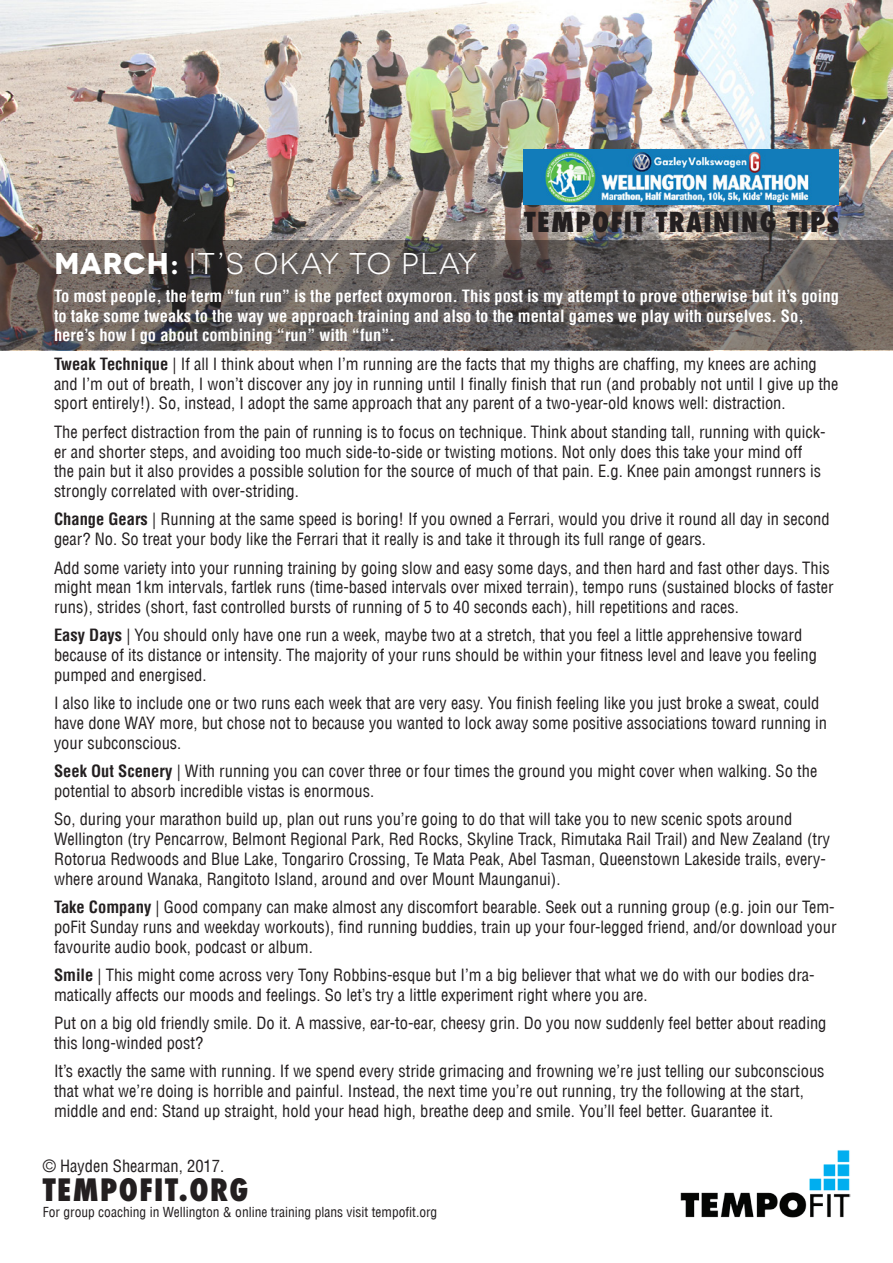
<style>
.page{position:relative;width:893px;height:1263px;background:#fff}
.page>*{position:absolute;margin:0;border:0;box-sizing:border-box;transform-origin:0 0}
.t1{font:30px "Novecentowide";letter-spacing:.035em;color:#fff}
.t2{font:800 condensed 30px "Futura";letter-spacing:.05em;color:#231f20}
.t3{font:800 condensed 26.85px "Futura";letter-spacing:.05em;color:#231f20}
.t4{font:condensed 16.5px/19.8px "Helvetica LT";color:#231f20}
.t5{font:700 condensed 16.5px/19.8px "Helvetica LT";color:#fff}
.t6{font:condensed 13.5px "Helvetica LT";color:#231f20}
.s1{font-weight:700}
</style>
<div class="page">
<img style="left:0;top:0;width:893px;height:241px">
<svg style="left:0;top:241px;width:893px;height:109px;background:#615b58"></svg>
<img style="left:680px;top:1150px;width:170px;height:68px">
<img style="left:524px;top:150px;width:315px;height:55px">
<p class="t3" style="left:524px;top:203px;width:316px">TEMPOFIT TRAINING TIPS</p>
<p class="t1" style="left:54px;top:246px;width:424px"><span class="s1">MARCH:</span> IT’S OKAY TO PLAY</p>
<p class="t5" style="left:54px;top:286px;width:786px">To most people, the term “fun run” is the perfect oxymoron. This post is my attempt to prove otherwise but it’s going to take some tweaks to the way we approach training and also to the mental games we play with ourselves. So, here’s how I go about combining “run” with “fun”.</p>
<p class="t4" style="left:54px;top:354px;width:786px"><span class="s1">Tweak Technique</span> | If all I think about when I’m running are the facts that my thighs are chaffing, my knees are aching and I’m out of breath, I won’t discover any joy in running until I finally finish that run (and probably not until I give up the sport entirely!). So, instead, I adopt the same approach that any parent of a two-year-old knows well: distraction.</p>
<p class="t4" style="left:54px;top:422px;width:773px">The perfect distraction from the pain of running is to focus on technique. Think about standing tall, running with quick&shy;er and shorter steps, and avoiding too much side-to-side or twisting motions. Not only does this take your mind off the pain but it also provides a possible solution for the source of much of that pain. E.g. Knee pain amongst runners is strongly correlated with over-striding.</p>
<p class="t4" style="left:54px;top:509px;width:777px"><span class="s1">Change Gears</span> | Running at the same speed is boring! If you owned a Ferrari, would you drive it round all day in second gear? No. So treat your body like the Ferrari that it really is and take it through its full range of gears.</p>
<p class="t4" style="left:54px;top:557px;width:781px">Add some variety into your running training by going slow and easy some days, and then hard and fast other days. This might mean 1km intervals, fartlek runs (time-based intervals over mixed terrain), tempo runs (sustained blocks of faster runs), strides (short, fast controlled bursts of running of 5 to 40 seconds each), hill repetitions and races.</p>
<p class="t4" style="left:54px;top:625px;width:764px"><span class="s1">Easy Days</span> | You should only have one run a week, maybe two at a stretch, that you feel a little apprehensive toward because of its distance or intensity. The majority of your runs should be within your fitness level and leave you feeling pumped and energised.</p>
<p class="t4" style="left:54px;top:693px;width:775px">I also like to include one or two runs each week that are very easy. You finish feeling like you just broke a sweat, could have done WAY more, but chose not to because you wanted to lock away some positive associations toward running in your subconscious.</p>
<p class="t4" style="left:54px;top:761px;width:765px"><span class="s1">Seek Out Scenery</span> | With running you can cover three or four times the ground you might cover when walking. So the potential to absorb incredible vistas is enormous.</p>
<p class="t4" style="left:54px;top:809px;width:778px">So, during your marathon build up, plan out runs you’re going to do that will take you to new scenic spots around Wellington (try Pencarrow, Belmont Regional Park, Red Rocks, Skyline Track, Rimutaka Rail Trail) and New Zealand (try Rotorua Redwoods and Blue Lake, Tongariro Crossing, Te Mata Peak, Abel Tasman, Queenstown Lakeside trails, every&shy;where around Wanaka, Rangitoto Island, around and over Mount Maunganui).</p>
<p class="t4" style="left:54px;top:897px;width:784px;text-align:justify"><span class="s1">Take Company</span> | Good company can make almost any discomfort bearable. Seek out a running group (e.g. join our Tem&shy;poFit Sunday runs and weekday workouts), find running buddies, train up your four-legged friend, and/or download your favourite audio book, podcast or album.</p>
<p class="t4" style="left:54px;top:965px;width:762px"><span class="s1">Smile</span> | This might come across very Tony Robbins-esque but I’m a big believer that what we do with our bodies dra&shy;matically affects our moods and feelings. So let’s try a little experiment right where you are.</p>
<p class="t4" style="left:54px;top:1013px;width:774px">Put on a big old friendly smile. Do it. A massive, ear-to-ear, cheesy grin. Do you now suddenly feel better about reading this long-winded post?</p>
<p class="t4" style="left:54px;top:1061px;width:772px">It’s exactly the same with running. If we spend every stride grimacing and frowning we’re just telling our subconscious that what we’re doing is horrible and painful. Instead, the next time you’re out running, try the following at the start, middle and end: Stand up straight, hold your head high, breathe deep and smile. You’ll feel better. Guarantee it.</p>
<p class="t4" style="left:43px;top:1156px;width:183px">© Hayden Shearman, 2017.</p>
<p class="t2" style="left:43px;top:1170px;width:207px">TEMPOFIT.ORG</p>
<p class="t6" style="left:43px;top:1204px;width:396px">For group coaching in Wellington &amp; online training plans visit tempofit.org</p>
</div>
